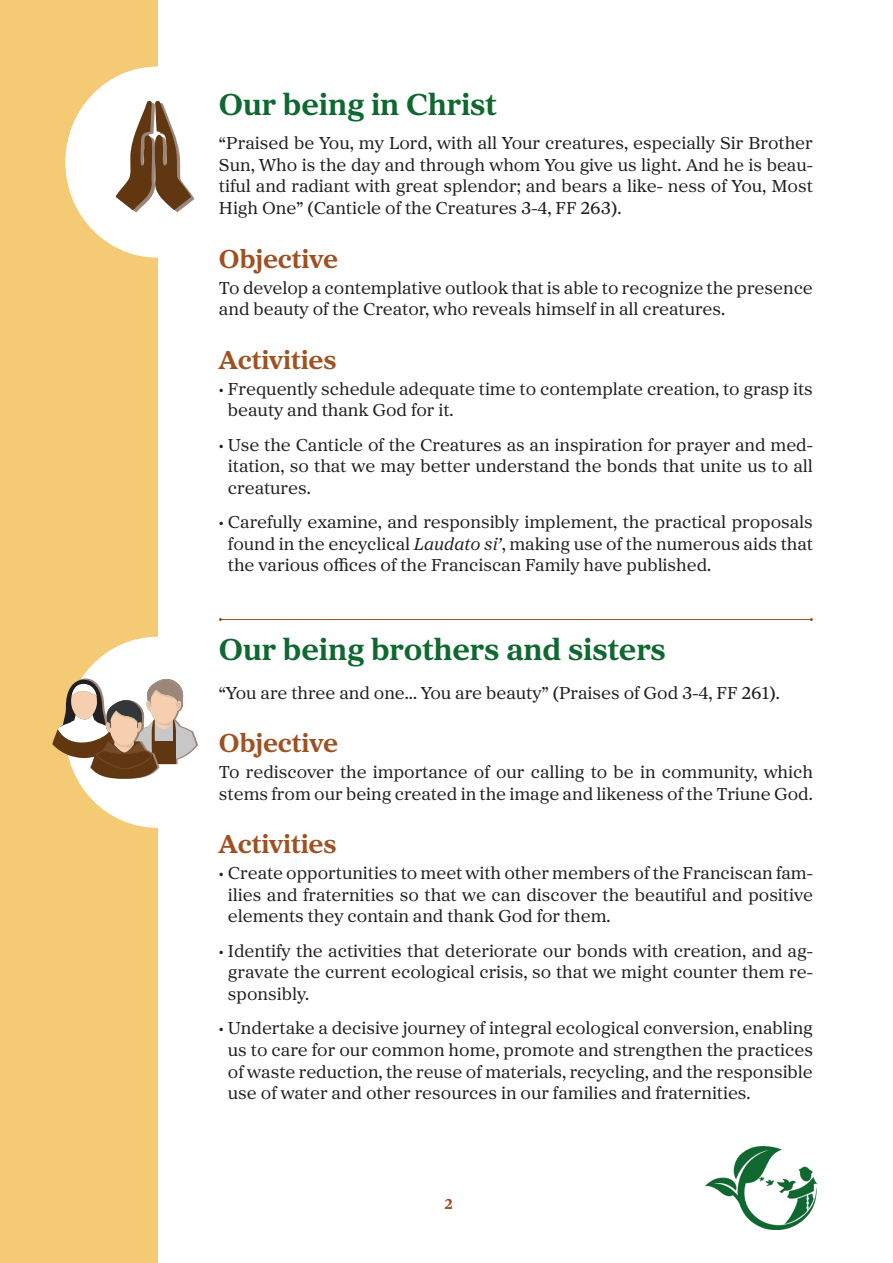
<style>
.page{position:relative;width:893px;height:1263px;background:#fff}
.page>*{position:absolute;margin:0;border:0;box-sizing:border-box;transform-origin:0 0}
.titolo{font:700 31.5px "Proxima Sera";color:#0f682f}
.Testo{font:700 31.5px "Proxima Sera";color:#0f682f}
.goal{font:700 27px "Proxima Sera";color:#9f5122}
.Testo-2{font:18px/21.6px "Proxima Sera";color:#231f20;text-align:justify}
.goal-2{font:700 15px "Proxima Sera";color:#9f5122}
.s1{font-style:italic}
</style>
<div class="page">
<div style="left:0;top:0;width:157px;height:1263px;background:#f4ca75"></div>
<div style="left:65px;top:637px;width:184px;height:191px;background:#fff;border-radius:50%"></div>
<div style="left:65px;top:67px;width:184px;height:191px;background:#fff;border-radius:50%"></div>
<img style="left:706px;top:1147px;width:111px;height:82px">
<hr style="left:220px;top:619px;width:591px;height:1px;background:#a05122">
<svg style="left:116px;top:100px;width:79px;height:112px"></svg>
<svg style="left:52px;top:678px;width:146px;height:101px"></svg>
<p class="Testo" style="left:219px;top:79px;width:279px">Our being in Christ</p>
<p class="Testo-2" style="left:219px;top:132px;width:595px">“Praised be You, my Lord, with all Your creatures, especially Sir Brother Sun, Who is the day and through whom You give us light. And he is beau&shy;tiful and radiant with great splendor; and bears a like- ness of You, Most High One” (Canticle of the Creatures 3-4, FF 263).</p>
<p class="goal" style="left:219px;top:237px;width:121px">Objective</p>
<p class="Testo-2" style="left:219px;top:276px;width:595px">To develop a contemplative outlook that is able to recognize the presence and beauty of the Creator, who reveals himself in all creatures.</p>
<p class="goal" style="left:219px;top:338px;width:119px">Activities</p>
<p class="Testo-2" style="left:228px;top:377px;width:586px;text-indent:-9px">• Frequently schedule adequate time to contemplate creation, to grasp its beauty and thank God for it.</p>
<p class="Testo-2" style="left:228px;top:433px;width:586px;text-indent:-9px">• Use the Canticle of the Creatures as an inspiration for prayer and med&shy;itation, so that we may better understand the bonds that unite us to all creatures.</p>
<p class="Testo-2" style="left:228px;top:510px;width:586px;text-indent:-9px">• Carefully examine, and responsibly implement, the practical proposals found in the encyclical <span class="s1">Laudato si’</span>, making use of the numerous aids that the various offices of the Franciscan Family have published.</p>
<p class="titolo" style="left:219px;top:624px;width:448px">Our being brothers and sisters</p>
<p class="Testo-2" style="left:219px;top:681px;width:562px">“You are three and one... You are beauty” (Praises of God 3-4, FF 261).</p>
<p class="goal" style="left:219px;top:721px;width:121px">Objective</p>
<p class="Testo-2" style="left:219px;top:760px;width:595px">To rediscover the importance of our calling to be in community, which stems from our being created in the image and likeness of the Triune God.</p>
<p class="goal" style="left:219px;top:822px;width:119px">Activities</p>
<p class="Testo-2" style="left:228px;top:861px;width:586px;text-indent:-9px">• Create opportunities to meet with other members of the Franciscan fam&shy;ilies and fraternities so that we can discover the beautiful and positive elements they contain and thank God for them.</p>
<p class="Testo-2" style="left:228px;top:939px;width:586px;text-indent:-9px">• Identify the activities that deteriorate our bonds with creation, and ag&shy;gravate the current ecological crisis, so that we might counter them re&shy;sponsibly.</p>
<p class="Testo-2" style="left:228px;top:1017px;width:586px;text-indent:-9px">• Undertake a decisive journey of integral ecological conversion, enabling us to care for our common home, promote and strengthen the practices of waste reduction, the reuse of materials, recycling, and the responsible use of water and other resources in our families and fraternities.</p>
<p class="goal-2" style="left:444px;top:1192px;width:10px">2</p>
</div>
